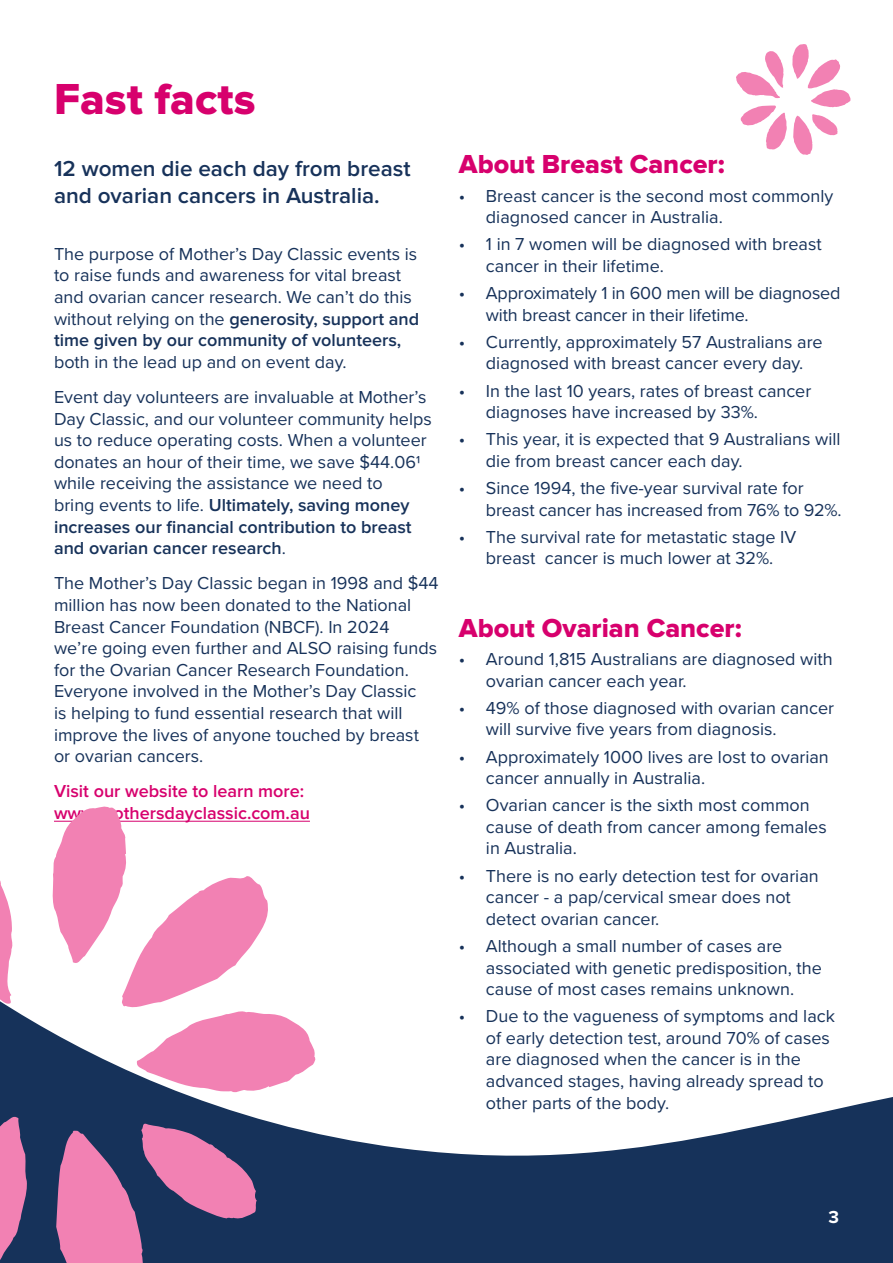
<style>
.page{position:relative;width:893px;height:1263px;background:#fff}
.page>*{position:absolute;margin:0;border:0;box-sizing:border-box;transform-origin:0 0}
.t1{font:45px "Proxima Nova Extrabld";color:#d7006d}
.t2{font:27px "Proxima Nova Extrabld";color:#d7006d}
.t3{font:600 22.5px/27px "Proxima Nova";color:#17325a}
.t4{font:18px/21.6px "Proxima Nova";color:#17325a}
.t5{font:600 18px/21.6px "Proxima Nova";color:#d7006d}
.t6{font:700 18px "Proxima Nova";color:#fff}
.s1{font-weight:600}
</style>
<div class="page">
<svg style="left:0;top:1005px;width:893px;height:258px;fill:#16325a"></svg>
<svg style="left:56px;top:1123px;width:201px;height:140px;background:#875a88"></svg>
<svg style="left:0;top:1114px;width:28px;height:149px;background:#a96795"></svg>
<svg style="left:0;top:880px;width:13px;height:125px"></svg>
<svg style="left:51px;top:806px;width:266px;height:288px"></svg>
<svg style="left:736px;top:44px;width:115px;height:111px"></svg>
<h1 class="t1" style="left:54px;top:78px;width:203px">Fast facts</h1>
<p class="t3" style="left:54px;top:156px;width:358px">12 women die each day from breast and ovarian cancers in Australia.</p>
<p class="t4" style="left:54px;top:242px;width:367px">The purpose of Mother’s Day Classic events is to raise funds and awareness for vital breast and ovarian cancer research. We can’t do this without relying on the <span class="s1">generosity, support and time given by our community of volunteers,</span></p>
<p class="t4" style="left:54px;top:343px;width:374px;line-height:35.1px">both in the lead up and on event day.<br>Event day volunteers are invaluable at Mother’s</p>
<p class="t4" style="left:54px;top:407px;width:379px">Day Classic, and our volunteer community helps us to reduce operating costs. When a volunteer donates an hour of their time, we save $44.061 while receiving the assistance we need to<br>bring events to life. <span class="s1">Ultimately, saving money increases our financial contribution to breast and ovarian cancer research</span>.</p>
<p class="t4" style="left:54px;top:572px;width:386px">The Mother’s Day Classic began in 1998 and $44 million has now been donated to the National Breast Cancer Foundation (NBCF). In 2024<br>we’re going even further and ALSO raising funds for the Ovarian Cancer Research Foundation.<br>Everyone involved in the Mother’s Day Classic<br>is helping to fund essential research that will improve the lives of anyone touched by breast or ovarian cancers.</p>
<p class="t5" style="left:54px;top:781px;width:257px">Visit our website to learn more: www.mothersdayclassic.com.au</p>
<h2 class="t2" style="left:459px;top:152px;width:267px">About Breast Cancer:</h2>
<p class="t4" style="left:486px;top:184px;width:349px;text-indent:-27px">• Breast cancer is the second most commonly diagnosed cancer in Australia.</p>
<p class="t4" style="left:486px;top:233px;width:337px;text-indent:-27px">• 1 in 7 women will be diagnosed with breast cancer in their lifetime.</p>
<p class="t4" style="left:486px;top:282px;width:356px;text-indent:-27px">• Approximately 1 in 600 men will be diagnosed with breast cancer in their lifetime.</p>
<p class="t4" style="left:459px;top:330px;width:365px;text-align:center">• Currently, approximately 57 Australians are diagnosed with breast cancer every day.</p>
<p class="t4" style="left:486px;top:379px;width:327px;text-indent:-27px">• In the last 10 years, rates of breast cancer diagnoses have increased by 33%.</p>
<p class="t4" style="left:486px;top:428px;width:356px;text-indent:-27px">• This year, it is expected that 9 Australians will die from breast cancer each day.</p>
<p class="t4" style="left:486px;top:476px;width:357px;text-indent:-27px">• Since 1994, the five-year survival rate for breast cancer has increased from 76% to 92%.</p>
<p class="t4" style="left:459px;top:525px;width:339px;text-align:center">• The survival rate for metastatic stage IV breast cancer is much lower at 32%.</p>
<h2 class="t2" style="left:459px;top:615px;width:284px">About Ovarian Cancer:</h2>
<p class="t4" style="left:486px;top:647px;width:348px;text-indent:-27px">• Around 1,815 Australians are diagnosed with ovarian cancer each year.</p>
<p class="t4" style="left:486px;top:696px;width:350px;text-indent:-27px">• 49% of those diagnosed with ovarian cancer will survive five years from diagnosis.</p>
<p class="t4" style="left:486px;top:745px;width:344px;text-indent:-27px">• Approximately 1000 lives are lost to ovarian cancer annually in Australia.</p>
<p class="t4" style="left:486px;top:794px;width:342px;text-indent:-27px">• Ovarian cancer is the sixth most common cause of death from cancer among females in Australia.</p>
<p class="t4" style="left:486px;top:864px;width:334px;text-indent:-27px">• There is no early detection test for ovarian cancer - a pap/cervical smear does not detect ovarian cancer.</p>
<p class="t4" style="left:486px;top:934px;width:337px;text-indent:-27px">• Although a small number of cases are associated with genetic predisposition, the cause of most cases remains unknown.</p>
<p class="t4" style="left:486px;top:1005px;width:351px;text-indent:-27px">• Due to the vagueness of symptoms and lack of early detection test, around 70% of cases are diagnosed when the cancer is in the advanced stages, having already spread to other parts of the body.</p>
<p class="t6" style="left:828px;top:1204px;width:12px">3</p>
</div>
